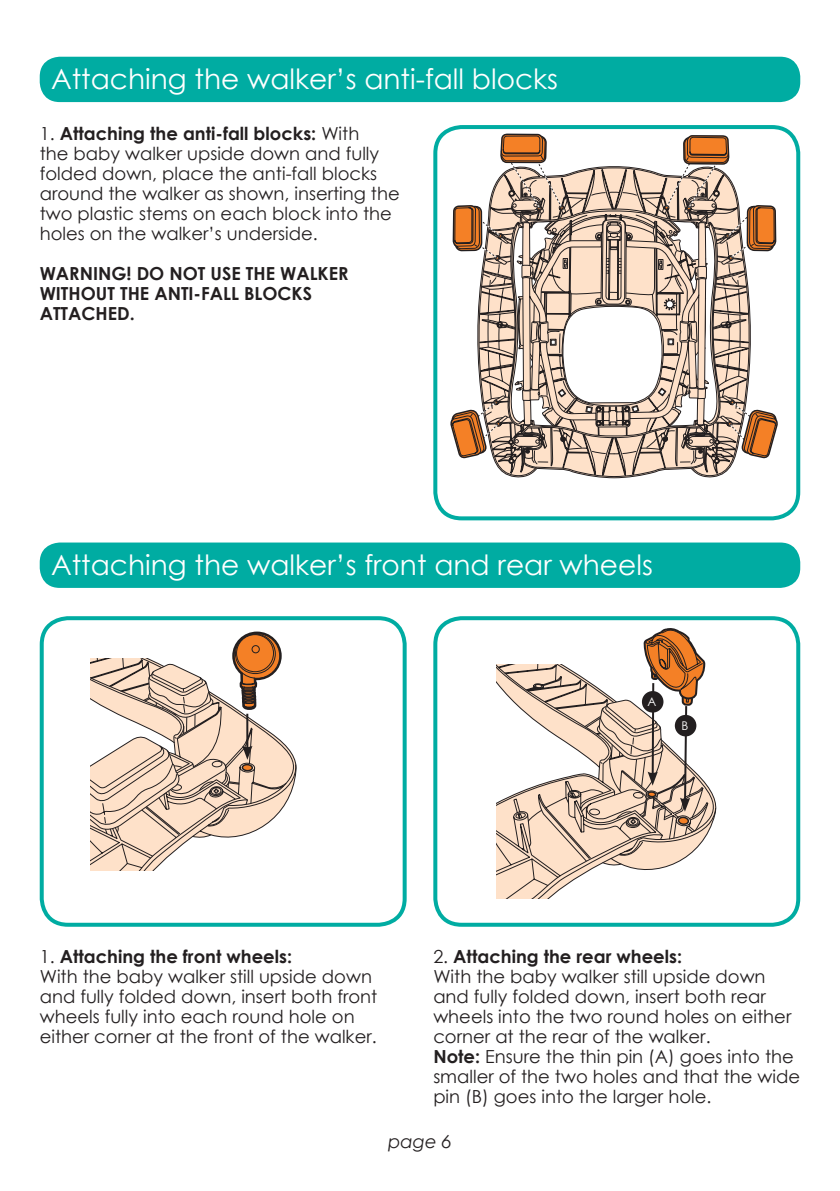
<style>
.page{position:relative;width:840px;height:1191px;background:#fff}
.page>*{position:absolute;margin:0;border:0;box-sizing:border-box;transform-origin:0 0}
.Headings_14pt{font:28px "Century Gothic";color:#fff}
.Body_text_9pt{font:18px/20px "Century Gothic";color:#231f20}
.Body_text_9pt-2{font:700 18px/20px "Century Gothic";color:#231f20}
.t1{font:italic 18px "Century Gothic";color:#231f20}
.Body_text_CG_9pt{font:12px "Century Gothic";color:#fff}
.s1{font-weight:700}
.s2{font-weight:400}
</style>
<div class="page">
<div style="left:433px;top:125px;width:366px;height:395px;border:4px solid #00aca2;border-radius:26px"></div>
<div style="left:40px;top:57px;width:759px;height:45px;background:#00aca2;border-radius:20px"></div>
<svg style="left:450px;top:56px;width:326px;height:423px"></svg>
<div style="left:40px;top:542px;width:759px;height:46px;background:#00aca2;border-radius:20px"></div>
<div style="left:40px;top:616px;width:366px;height:310px;border:4px solid #00aca2;border-radius:26px"></div>
<div style="left:433px;top:616px;width:366px;height:310px;border:4px solid #00aca2;border-radius:26px"></div>
<svg style="left:708px;top:786px;width:9px;height:47px"></svg>
<svg style="left:90px;top:631px;width:207px;height:239px"></svg>
<svg style="left:496px;top:515px;width:212px;height:383px"></svg>
<p class="Headings_14pt" style="left:51px;top:59px;width:508px">Attaching the walker’s anti-fall blocks</p>
<p class="Body_text_9pt" style="left:40px;top:123px;width:361px">1. <span class="s1">Attaching the anti-fall blocks:</span> With<br>the baby walker upside down and fully folded down, place the anti-fall blocks around the walker as shown, inserting the two plastic stems on each block into the holes on the walker’s underside.</p>
<p class="Body_text_9pt-2" style="left:40px;top:262px;width:310px">WARNING! DO NOT USE THE WALKER<br>WITHOUT THE ANTI-FALL BLOCKS<br>ATTACHED.</p>
<p class="Headings_14pt" style="left:51px;top:545px;width:603px">Attaching the walker’s front and rear wheels</p>
<p class="Body_text_CG_9pt" style="left:647px;top:693px;width:10px">A</p>
<p class="Body_text_CG_9pt" style="left:681px;top:717px;width:8px">B</p>
<p class="Body_text_9pt-2" style="left:40px;top:945px;width:254px"><span class="s2">1.</span> Attaching the front wheels:</p>
<p class="Body_text_9pt" style="left:40px;top:966px;width:339px">With the baby walker still upside down and fully folded down, insert both front wheels fully into each round hole on either corner at the front of the walker.</p>
<p class="Body_text_9pt-2" style="left:433px;top:945px;width:250px"><span class="s2">2.</span> Attaching the rear wheels:</p>
<p class="Body_text_9pt" style="left:433px;top:966px;width:359px">With the baby walker still upside down and fully folded down, insert both rear wheels into the two round holes on either corner at the rear of the walker.</p>
<p class="Body_text_9pt" style="left:433px;top:1046px;width:368px"><span class="s1">Note:</span> Ensure the thin pin (A) goes into the smaller of the two holes and that the wide pin (B) goes into the larger hole.</p>
<p class="t1" style="left:388px;top:1128px;width:65px">page 6</p>
</div>
